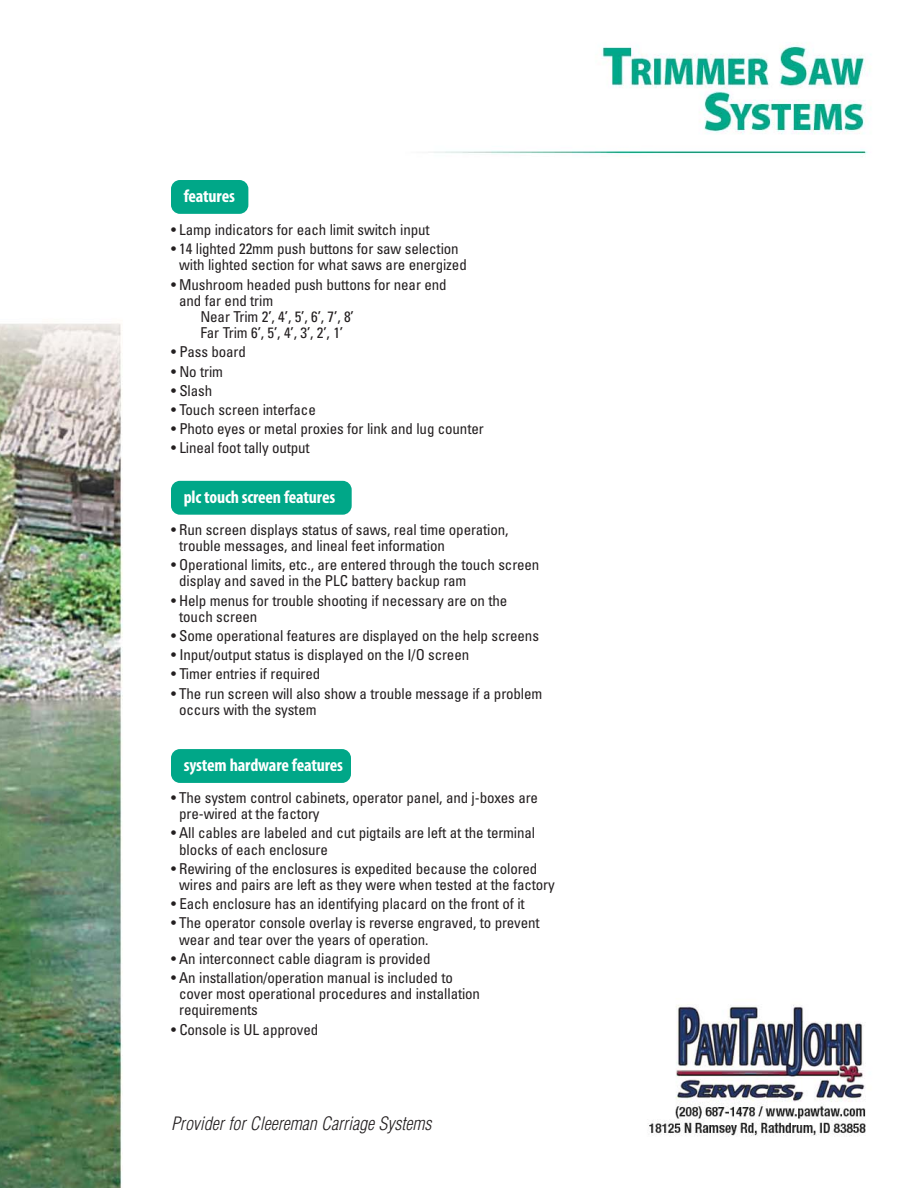
<style>
.page{position:relative;width:918px;height:1188px;background:#fff}
.page>*{position:absolute;margin:0;border:0;box-sizing:border-box;transform-origin:0 0}
.t1{font:700 condensed 18px "Myriad Pro";letter-spacing:-.01em;color:#fff}
.t2{font:italic 300 condensed 18px "Helvetica";color:#231f20}
.t3{font:condensed 15px/16.2px "Univers";letter-spacing:-.01em;color:#231f20}
</style>
<div class="page">
<img style="left:0;top:45px;width:871px;height:1143px">
<div style="left:171px;top:180px;width:77px;height:34px;background:#00a788;border-radius:9px"></div>
<div style="left:171px;top:481px;width:181px;height:34px;background:#00a788;border-radius:9px"></div>
<div style="left:171px;top:749px;width:180px;height:34px;background:#00a788;border-radius:9px"></div>
<p class="t1" style="left:184px;top:189px;width:53px">features</p>
<p class="t3" style="left:171px;top:223px;width:260px">• Lamp indicators for each limit switch input</p>
<p class="t3" style="left:171px;top:242px;width:297px;text-align:center">• 14 lighted 22mm push buttons for saw selection with lighted section for what saws are energized</p>
<p class="t3" style="left:171px;top:278px;width:277px">• Mushroom headed push buttons for near end</p>
<p class="t3" style="left:179px;top:294px;width:95px">and far end trim</p>
<p class="t3" style="left:200px;top:310px;width:155px">Near Trim 2’, 4’, 5’, 6’, 7’, 8’</p>
<p class="t3" style="left:200px;top:326px;width:144px">Far Trim 6’, 5’, 4’, 3’, 2’, 1’</p>
<p class="t3" style="left:171px;top:345px;width:76px">• Pass board</p>
<p class="t3" style="left:171px;top:365px;width:54px">• No trim</p>
<p class="t3" style="left:171px;top:384px;width:43px">• Slash</p>
<p class="t3" style="left:171px;top:403px;width:146px">• Touch screen interface</p>
<p class="t3" style="left:171px;top:422px;width:314px">• Photo eyes or metal proxies for link and lug counter</p>
<p class="t3" style="left:171px;top:441px;width:140px">• Lineal foot tally output</p>
<p class="t1" style="left:184px;top:490px;width:153px">plc touch screen features</p>
<p class="t3" style="left:179px;top:523px;width:331px;text-indent:-8px">• Run screen displays status of saws, real time operation, trouble messages, and lineal feet information</p>
<p class="t3" style="left:179px;top:558px;width:362px;text-indent:-8px">• Operational limits, etc., are entered through the touch screen display and saved in the PLC battery backup ram</p>
<p class="t3" style="left:179px;top:594px;width:330px;text-indent:-8px">• Help menus for trouble shooting if necessary are on the touch screen</p>
<p class="t3" style="left:171px;top:629px;width:370px">• Some operational features are displayed on the help screens</p>
<p class="t3" style="left:171px;top:648px;width:300px">• Input/output status is displayed on the I/O screen</p>
<p class="t3" style="left:171px;top:667px;width:151px">• Timer entries if required</p>
<p class="t3" style="left:179px;top:687px;width:365px;text-indent:-8px">• The run screen will also show a trouble message if a problem occurs with the system</p>
<p class="t1" style="left:184px;top:758px;width:161px">system hardware features</p>
<p class="t3" style="left:179px;top:791px;width:360px;text-indent:-8px">• The system control cabinets, operator panel, and j-boxes are pre-wired at the factory</p>
<p class="t3" style="left:179px;top:826px;width:358px;text-indent:-8px">• All cables are labeled and cut pigtails are left at the terminal blocks of each enclosure</p>
<p class="t3" style="left:179px;top:862px;width:377px;text-indent:-8px">• Rewiring of the enclosures is expedited because the colored wires and pairs are left as they were when tested at the factory</p>
<p class="t3" style="left:171px;top:897px;width:355px">• Each enclosure has an identifying placard on the front of it</p>
<p class="t3" style="left:179px;top:916px;width:362px;text-indent:-8px">• The operator console overlay is reverse engraved, to prevent wear and tear over the years of operation.</p>
<p class="t3" style="left:171px;top:952px;width:261px">• An interconnect cable diagram is provided</p>
<p class="t3" style="left:179px;top:971px;width:302px;text-indent:-8px">• An installation/operation manual is included to cover most operational procedures and installation requirements</p>
<p class="t3" style="left:171px;top:1023px;width:149px">• Console is UL approved</p>
<p class="t2" style="left:171px;top:1117px;width:266px">ProviderforCleereman Carriage Systems</p>
</div>
